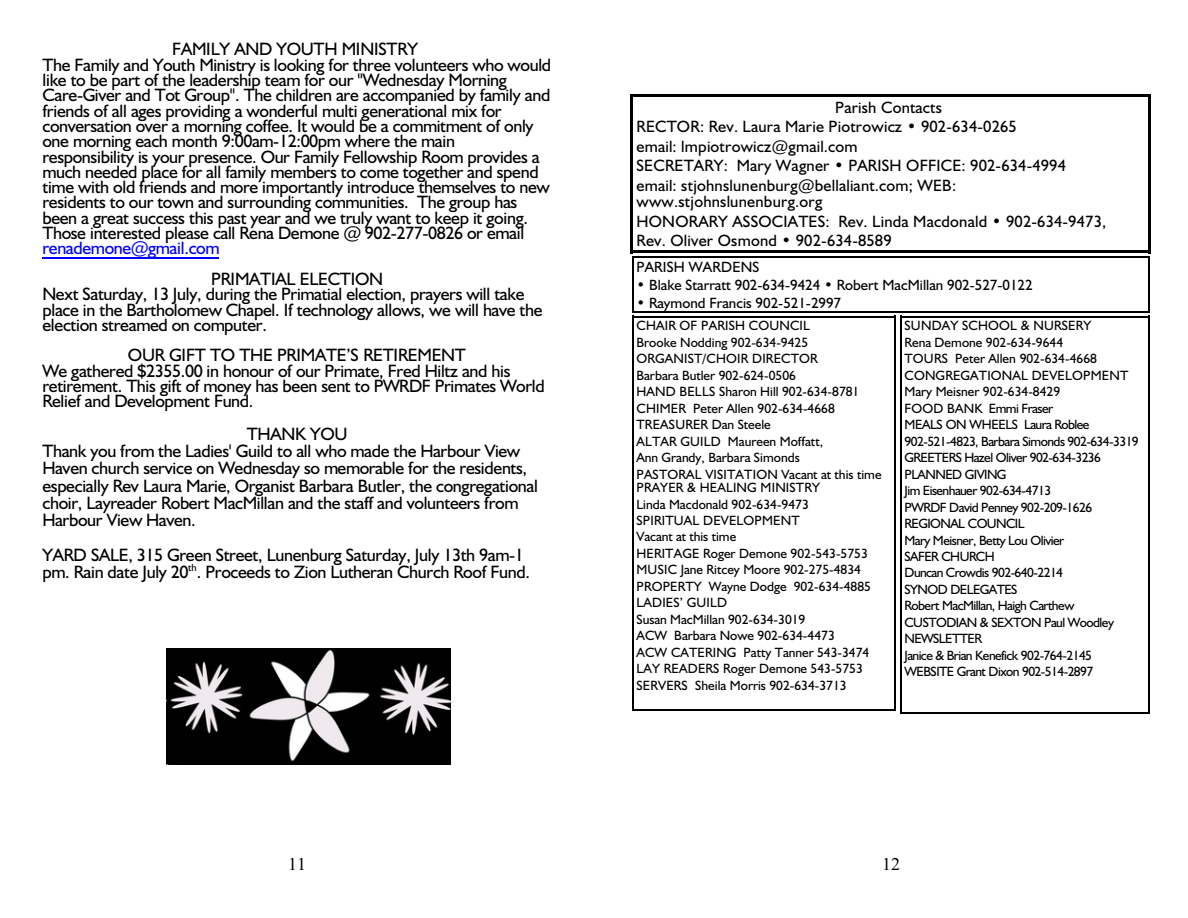
<style>
.page{position:relative;width:1188px;height:918px;background:#fff}
.page>*{position:absolute;margin:0;border:0;box-sizing:border-box;transform-origin:0 0}
.t1{font:18px/15.3px "Humanist 521 BT";letter-spacing:-.02em;color:#000}
.t2{font:18px "Humanist 521 BT";letter-spacing:-.02em;color:#00f}
.t3{font:18px "Times New Roman";color:#000}
.t4{font:16.5px/19.5px "Humanist 521 BT";letter-spacing:.015em;color:#000}
.t5{font:15px "Humanist 521 BT";color:#000}
.t6{font:13.5px/16.5px "Humanist 521 BT";color:#000}
.t7{font:13.5px/16.5px "Humanist 521 BT";letter-spacing:-.04em;color:#000}
.t8{font:italic 13.5px "Humanist 521 BT";color:#000}
.s1{font-style:italic}
</style>
<div class="page">
<img style="left:167px;top:649px;width:284px;height:116px">
<hr style="left:42px;top:257px;width:177px;height:1px;background:#00f">
<hr style="left:631px;top:94px;width:2px;height:28px;background:#000">
<hr style="left:1148px;top:94px;width:3px;height:28px;background:#000">
<hr style="left:631px;top:94px;width:520px;height:3px;background:#000">
<hr style="left:631px;top:117px;width:2px;height:25px;background:#000">
<hr style="left:1148px;top:117px;width:3px;height:25px;background:#000">
<hr style="left:631px;top:136px;width:2px;height:25px;background:#000">
<hr style="left:1148px;top:136px;width:3px;height:25px;background:#000">
<hr style="left:631px;top:156px;width:2px;height:25px;background:#000">
<hr style="left:1148px;top:156px;width:3px;height:25px;background:#000">
<hr style="left:631px;top:175px;width:2px;height:42px;background:#000">
<hr style="left:1148px;top:175px;width:3px;height:42px;background:#000">
<hr style="left:631px;top:212px;width:2px;height:25px;background:#000">
<hr style="left:1148px;top:212px;width:3px;height:25px;background:#000">
<hr style="left:631px;top:231px;width:2px;height:22px;background:#000">
<hr style="left:1148px;top:231px;width:3px;height:22px;background:#000">
<hr style="left:631px;top:250px;width:520px;height:3px;background:#000">
<hr style="left:1148px;top:256px;width:2px;height:24px;background:#000">
<hr style="left:632px;top:256px;width:518px;height:2px;background:#000">
<hr style="left:1148px;top:277px;width:2px;height:21px;background:#000">
<svg style="left:1148px;top:298px;width:2px;height:13px"></svg>
<hr style="left:632px;top:311px;width:518px;height:2px;background:#000">
<hr style="left:632px;top:316px;width:263px;height:1px;background:#000">
<svg style="left:632px;top:258px;width:1px;height:209px"></svg>
<hr style="left:632px;top:467px;width:1px;height:33px;background:#000">
<svg style="left:632px;top:500px;width:1px;height:210px"></svg>
<hr style="left:632px;top:710px;width:263px;height:1px;background:#000">
<hr style="left:1148px;top:316px;width:2px;height:22px;background:#000">
<hr style="left:900px;top:316px;width:250px;height:1px;background:#000">
<svg style="left:1148px;top:338px;width:2px;height:145px"></svg>
<hr style="left:1148px;top:483px;width:2px;height:20px;background:#000">
<svg style="left:894px;top:316px;width:7px;height:397px"></svg>
<svg style="left:1148px;top:503px;width:2px;height:210px"></svg>
<hr style="left:900px;top:713px;width:250px;height:1px;background:#000">
<p class="t1" style="left:42px;top:43px;width:510px;text-indent:130px">FAMILY AND YOUTH MINISTRY<br>The Family and Youth Ministry is looking for three volunteers who would like to be part of the leadership team for our "Wednesday Morning Care-Giver and Tot Group". The children are accompanied by family and friends of all ages providing a wonderful multi generational mix for conversation over a morning coffee. It would be a commitment of only one morning each month 9:00am-12:00pm where the main<br>responsibility is your presence. Our Family Fellowship Room provides a much needed place for all family members to come together and spend time with old friends and more importantly introduce themselves to new residents to our town and surrounding communities. The group has been a great success this past year and we truly want to keep it going.<br>Those interested please call Rena Demone @ 902-277-0826 or email</p>
<p class="t2" style="left:42px;top:241px;width:179px">renademone@gmail.com</p>
<p class="t1" style="left:42px;top:273px;width:502px;text-indent:169px">PRIMATIAL ELECTION<br>Next Saturday, 13 July, during the Primatial election, prayers will take place in the Bartholomew Chapel. If technology allows, we will have the election streamed on computer.</p>
<p class="t1" style="left:42px;top:349px;width:504px;text-indent:86px">OUR GIFT TO THE PRIMATE’S RETIREMENT<br>We gathered $2355.00 in honour of our Primate, Fred Hiltz and his retirement. This gift of money has been sent to PWRDF Primates World Relief and Development Fund.</p>
<p class="t1" style="left:42px;top:427px;width:497px;line-height:17.2px;text-indent:204px">THANK YOU<br>Thank you from the Ladies' Guild to all who made the Harbour View Haven church service on Wednesday so memorable for the residents, especially Rev Laura Marie, Organist Barbara Butler, the congregational choir, Layreader Robert MacMillan and the staff and volunteers from Harbour View Haven.</p>
<p class="t1" style="left:42px;top:548px;width:489px;line-height:17.2px">YARD SALE, 315 Green Street, Lunenburg Saturday, July 13th 9am-1 pm. Rain date July 20<sup>th</sup>. Proceeds to Zion Lutheran Church Roof Fund.</p>
<p class="t3" style="left:288px;top:858px;width:19px">11</p>
<p class="t4" style="left:636px;top:98px;width:431px;text-indent:199px">Parish Contacts<br>RECTOR: Rev. Laura Marie Piotrowicz • 902-634-0265<br>email: lmpiotrowicz@gmail.com<br>SECRETARY: Mary Wagner • PARISH OFFICE: 902-634-4994 email: stjohnslunenburg@bellaliant.com; WEB:</p>
<p class="t4" style="left:636px;top:193px;width:471px">www.stjohnslunenburg.org<br>HONORARY ASSOCIATES: Rev. Linda Macdonald • 902-634-9473,<br>Rev. Oliver Osmond • 902-634-8589</p>
<p class="t5" style="left:636px;top:260px;width:124px">PARISH WARDENS</p>
<p class="t5" style="left:636px;top:278px;width:398px">• Blake Starratt 902-634-9424 • Robert MacMillan 902-527-0122</p>
<p class="t5" style="left:636px;top:296px;width:206px">• Raymond Francis 902-521-2997</p>
<p class="t6" style="left:636px;top:319px;width:247px">CHAIR OF PARISH COUNCIL<br>Brooke Nodding 902-634-9425<br>ORGANIST/CHOIR DIRECTOR<br>Barbara Butler 902-624-0506<br>HAND BELLS Sharon Hill 902-634-8781<br>CHIMER Peter Allen 902-634-4668<br>TREASURER Dan Steele<br>ALTAR GUILD Maureen Moffatt,<br>Ann Grandy, Barbara Simonds<br>PASTORAL VISITATION <span class="s1">Vacant at this time</span></p>
<p class="t6" style="left:636px;top:480px;width:185px">PRAYER &amp; HEALING MINISTRY<br>Linda Macdonald 902-634-9473<br>SPIRITUAL DEVELOPMENT</p>
<p class="t8" style="left:636px;top:531px;width:101px">Vacant at this time</p>
<p class="t6" style="left:636px;top:546px;width:236px">HERITAGE Roger Demone 902-543-5753<br>MUSIC Jane Ritcey Moore 902-275-4834<br>PROPERTY Wayne Dodge 902-634-4885<br>LADIES’ GUILD<br>Susan MacMillan 902-634-3019<br>ACW Barbara Nowe 902-634-4473<br>ACW CATERING Patty Tanner 543-3474<br>LAY READERS Roger Demone 543-5753<br>SERVERS Sheila Morris 902-634-3713</p>
<p class="t7" style="left:904px;top:319px;width:236px">SUNDAY SCHOOL &amp; NURSERY<br>Rena Demone 902-634-9644<br>TOURS Peter Allen 902-634-4668<br>CONGREGATIONAL DEVELOPMENT<br>Mary Meisner 902-634-8429<br>FOOD BANK Emmi Fraser<br>MEALS ON WHEELS Laura Roblee<br>902-521-4823, Barbara Simonds 902-634-3319<br>GREETERS Hazel Oliver 902-634-3236<br>PLANNED GIVING<br>Jim Eisenhauer 902-634-4713<br>PWRDF David Penney 902-209-1626<br>REGIONAL COUNCIL<br>Mary Meisner, Betty Lou Olivier<br>SAFER CHURCH<br>Duncan Crowdis 902-640-2214<br>SYNOD DELEGATES<br>Robert MacMillan, Haigh Carthew<br>CUSTODIAN &amp; SEXTON Paul Woodley<br>NEWSLETTER<br>Janice &amp; Brian Kenefick 902-764-2145<br>WEBSITE Grant Dixon 902-514-2897</p>
<p class="t3" style="left:882px;top:858px;width:19px">12</p>
</div>
